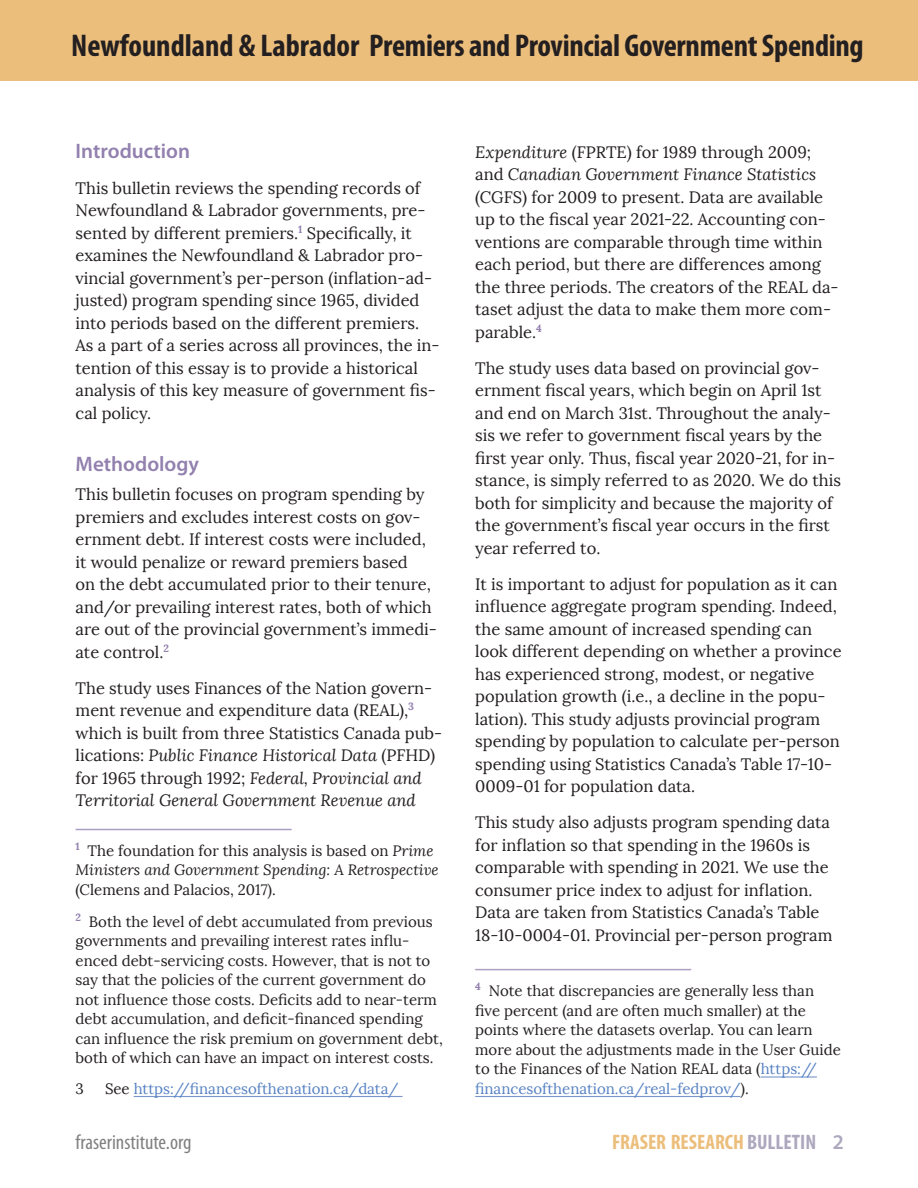
<style>
.page{position:relative;width:918px;height:1188px;background:#fff}
.page>*{position:absolute;margin:0;border:0;box-sizing:border-box;transform-origin:0 0}
.t1{font:700 condensed 31.5px "Myriad Pro";letter-spacing:-.01em;color:#231f20}
.t2{font:700 condensed 21px "Myriad Pro";color:#ecbe7c}
.Head_2{font:600 21px "Myriad Pro";color:#9280ae}
.t3{font:condensed 21px "Myriad Pro";color:#828080}
.t4{font:16.5px/22.5px "Lora";color:#231f20}
.Footnote{font:15px/19.5px "Lora";color:#231f20}
.Footnote-2{font:15px "Lora";color:#5782c3}
.s1{font-style:italic}
.s2{color:#231f20}
.s3{color:#5782c3}
.s4{color:#aea8be}
.s5{font-weight:600;font-stretch:normal;color:#aea8be}
</style>
<div class="page">
<div style="left:0;top:0;width:918px;height:81px;background:#ecbe7c"></div>
<hr style="left:76px;top:829px;width:216px;height:1px;background:#ac9fc2">
<hr style="left:134px;top:1096px;width:269px;height:1px;background:#7997cd">
<hr style="left:475px;top:969px;width:216px;height:1px;background:#ac9fc2">
<hr style="left:761px;top:1076px;width:56px;height:2px;background:#7997cd">
<hr style="left:475px;top:1096px;width:265px;height:1px;background:#7997cd">
<h1 class="t1" style="left:71px;top:26px;width:794px">Newfoundland &amp; Labrador Premiers and Provincial Government Spending</h1>
<p class="Head_2" style="left:76px;top:137px;width:116px">Introduction</p>
<p class="t4" style="left:76px;top:177px;width:366px">This bulletin reviews the spending records of Newfoundland &amp; Labrador governments, pre&shy;sented by different premiers.<sup>1</sup> Specifically, it examines the Newfoundland &amp; Labrador pro&shy;vincial government’s per-person (inflation-ad&shy;justed) program spending since 1965, divided into periods based on the different premiers.<br>As a part of a series across all provinces, the in&shy;tention of this essay is to provide a historical analysis of this key measure of government fis&shy;cal policy.</p>
<p class="Head_2" style="left:76px;top:451px;width:125px">Methodology</p>
<p class="t4" style="left:76px;top:484px;width:363px">This bulletin focuses on program spending by premiers and excludes interest costs on gov&shy;ernment debt. If interest costs were included, it would penalize or reward premiers based<br>on the debt accumulated prior to their tenure, and/or prevailing interest rates, both of which are out of the provincial government’s immedi&shy;ate control.<sup>2</sup></p>
<p class="t4" style="left:76px;top:677px;width:368px">The study uses Finances of the Nation govern&shy;ment revenue and expenditure data (REAL),<sup>3 </sup>which is built from three Statistics Canada pub&shy;lications: <span class="s1">Public Finance Historical Data</span> (PFHD) for 1965 through 1992; <span class="s1">Federal, Provincial and Territorial General Government Revenue and</span></p>
<p class="Footnote" style="left:76px;top:841px;width:365px"><sup>1</sup> The foundation for this analysis is based on <span class="s1">Prime<br>Ministers and Government Spending: A Retrospective </span>(Clemens and Palacios, 2017).</p>
<p class="Footnote" style="left:76px;top:912px;width:369px"><sup>2</sup> Both the level of debt accumulated from previous governments and prevailing interest rates influ&shy;enced debt-servicing costs. However, that is not to say that the policies of the current government do not influence those costs. Deficits add to near-term debt accumulation, and deficit-financed spending can influence the risk premium on government debt, both of which can have an impact on interest costs.</p>
<p class="Footnote" style="left:76px;top:1079px;width:10px">3</p>
<p class="Footnote-2" style="left:105px;top:1079px;width:295px"><span class="s2">See</span> https://financesofthenation.ca/data/</p>
<p class="t4" style="left:475px;top:141px;width:365px"><span class="s1">Expenditure</span> (FPRTE) for 1989 through 2009; and <span class="s1">Canadian Government Finance Statistics </span>(CGFS) for 2009 to present. Data are available up to the fiscal year 2021-22. Accounting con&shy;ventions are comparable through time within each period, but there are differences among the three periods. The creators of the REAL da&shy;taset adjust the data to make them more com&shy;parable.<sup>4</sup></p>
<p class="t4" style="left:475px;top:357px;width:367px">The study uses data based on provincial gov&shy;ernment fiscal years, which begin on April 1st and end on March 31st. Throughout the analy&shy;sis we refer to government fiscal years by the first year only. Thus, fiscal year 2020-21, for in&shy;stance, is simply referred to as 2020. We do this both for simplicity and because the majority of the government’s fiscal year occurs in the first year referred to.</p>
<p class="t4" style="left:475px;top:573px;width:368px">It is important to adjust for population as it can influence aggregate program spending. Indeed, the same amount of increased spending can look different depending on whether a province has experienced strong, modest, or negative population growth (i.e., a decline in the popu&shy;lation). This study adjusts provincial program spending by population to calculate per-person spending using Statistics Canada’s Table 17-10- 0009-01 for population data.</p>
<p class="t4" style="left:475px;top:811px;width:359px">This study also adjusts program spending data for inflation so that spending in the 1960s is comparable with spending in 2021. We use the consumer price index to adjust for inflation.<br>Data are taken from Statistics Canada’s Table 18-10-0004-01. Provincial per-person program</p>
<p class="Footnote" style="left:475px;top:981px;width:367px"><sup>4</sup> Note that discrepancies are generally less than five percent (and are often much smaller) at the points where the datasets overlap. You can learn more about the adjustments made in the User Guide to the Finances of the Nation REAL data (<span class="s3">https:// financesofthenation.ca/real-fedprov/</span>).</p>
<p class="t3" style="left:76px;top:1129px;width:117px">fraserinstitute.org</p>
<p class="t2" style="left:612px;top:1129px;width:233px">FRASER RESEARCH <span class="s4">BULLETIN</span> <span class="s5">2</span></p>
</div>
